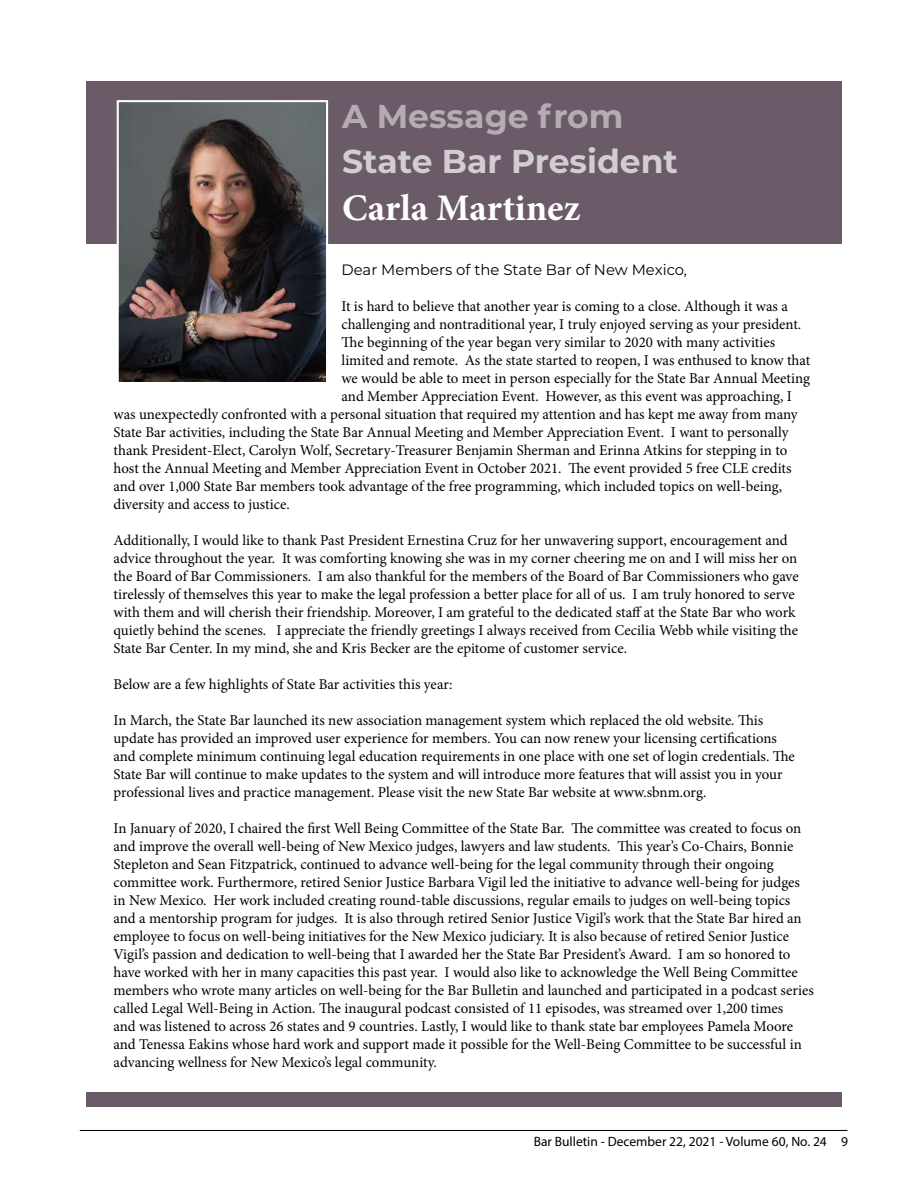
<style>
.page{position:relative;width:918px;height:1188px;background:#fff}
.page>*{position:absolute;margin:0;border:0;box-sizing:border-box;transform-origin:0 0}
.t1{font:700 37.5px "Minion Pro";color:#fff}
.t2{font:700 33px "Montserrat";color:#d2cdd1}
.t3{font:700 33px "Montserrat";color:#b5abb3}
.t4{font:15px/18px "Minion Pro";color:#000}
.t5{font:15px "Montserrat";color:#000}
.t6{font:13.5px "Myriad Pro";color:#000}
</style>
<div class="page">
<hr style="left:80px;top:1130px;width:767px;height:1px;background:#000">
<div style="left:86px;top:81px;width:756px;height:162px;background:#6b5b69"></div>
<img style="left:120px;top:103px;width:205px;height:278px">
<div style="left:117px;top:100px;width:211px;height:287px;border:2px solid #fff"></div>
<div style="left:86px;top:1093px;width:756px;height:14px;background:#6b5b69"></div>
<h2 class="t3" style="left:342px;top:93px;width:283px">A Message from</h2>
<h2 class="t2" style="left:342px;top:137px;width:337px">State Bar President</h2>
<h1 class="t1" style="left:342px;top:182px;width:240px">Carla Martinez</h1>
<p class="t5" style="left:342px;top:259px;width:347px">Dear Members of the State Bar of New Mexico,</p>
<p class="t4" style="left:342px;top:297px;width:448px">It is hard to believe that another year is coming to a close. Although it was a</p>
<p class="t4" style="left:342px;top:315px;width:461px">challenging and nontraditional year, I truly enjoyed serving as your president.</p>
<p class="t4" style="left:342px;top:333px;width:435px">The beginning of the year began very similar to 2020 with many activities</p>
<p class="t4" style="left:342px;top:351px;width:470px">limited and remote. As the state started to reopen, I was enthused to know that</p>
<p class="t4" style="left:342px;top:369px;width:470px">we would be able to meet in person especially for the State Bar Annual Meeting</p>
<p class="t4" style="left:342px;top:387px;width:452px">and Member Appreciation Event. However, as this event was approaching, I</p>
<p class="t4" style="left:114px;top:405px;width:686px">was unexpectedly confronted with a personal situation that required my attention and has kept me away from many</p>
<p class="t4" style="left:114px;top:423px;width:677px">State Bar activities, including the State Bar Annual Meeting and Member Appreciation Event. I want to personally</p>
<p class="t4" style="left:114px;top:441px;width:675px">thank President-Elect, Carolyn Wolf, Secretary-Treasurer Benjamin Sherman and Erinna Atkins for stepping in to</p>
<p class="t4" style="left:114px;top:459px;width:679px">host the Annual Meeting and Member Appreciation Event in October 2021. The event provided 5 free CLE credits</p>
<p class="t4" style="left:114px;top:477px;width:670px">and over 1,000 State Bar members took advantage of the free programming, which included topics on well-being,</p>
<p class="t4" style="left:114px;top:495px;width:178px">diversity and access to justice.</p>
<p class="t4" style="left:114px;top:531px;width:687px">Additionally, I would like to thank Past President Ernestina Cruz for her unwavering support, encouragement and advice throughout the year. It was comforting knowing she was in my corner cheering me on and I will miss her on the Board of Bar Commissioners. I am also thankful for the members of the Board of Bar Commissioners who gave tirelessly of themselves this year to make the legal profession a better place for all of us. I am truly honored to serve with them and will cherish their friendship. Moreover, I am grateful to the dedicated staff at the State Bar who work quietly behind the scenes. I appreciate the friendly greetings I always received from Cecilia Webb while visiting the State Bar Center. In my mind, she and Kris Becker are the epitome of customer service.</p>
<p class="t4" style="left:114px;top:675px;width:341px">Below are a few highlights of State Bar activities this year:</p>
<p class="t4" style="left:114px;top:711px;width:683px">In March, the State Bar launched its new association management system which replaced the old website. This update has provided an improved user experience for members. You can now renew your licensing certifications and complete minimum continuing legal education requirements in one place with one set of login credentials. The State Bar will continue to make updates to the system and will introduce more features that will assist you in your professional lives and practice management. Please visit the new State Bar website at www.sbnm.org.</p>
<p class="t4" style="left:114px;top:819px;width:702px">In January of 2020, I chaired the first Well Being Committee of the State Bar. The committee was created to focus on and improve the overall well-being of New Mexico judges, lawyers and law students. This year’s Co-Chairs, Bonnie Stepleton and Sean Fitzpatrick, continued to advance well-being for the legal community through their ongoing committee work. Furthermore, retired Senior Justice Barbara Vigil led the initiative to advance well-being for judges in New Mexico. Her work included creating round-table discussions, regular emails to judges on well-being topics and a mentorship program for judges. It is also through retired Senior Justice Vigil’s work that the State Bar hired an employee to focus on well-being initiatives for the New Mexico judiciary. It is also because of retired Senior Justice Vigil’s passion and dedication to well-being that I awarded her the State Bar President’s Award. I am so honored to have worked with her in many capacities this past year. I would also like to acknowledge the Well Being Committee members who wrote many articles on well-being for the Bar Bulletin and launched and participated in a podcast series called Legal Well-Being in Action. The inaugural podcast consisted of 11 episodes, was streamed over 1,200 times<br>and was listened to across 26 states and 9 countries. Lastly, I would like to thank state bar employees Pamela Moore and Tenessa Eakins whose hard work and support made it possible for the Well-Being Committee to be successful in advancing wellness for New Mexico’s legal community.</p>
<p class="t6" style="left:534px;top:1133px;width:316px">Bar Bulletin - December 22, 2021 - Volume 60, No. 24 9</p>
</div>
